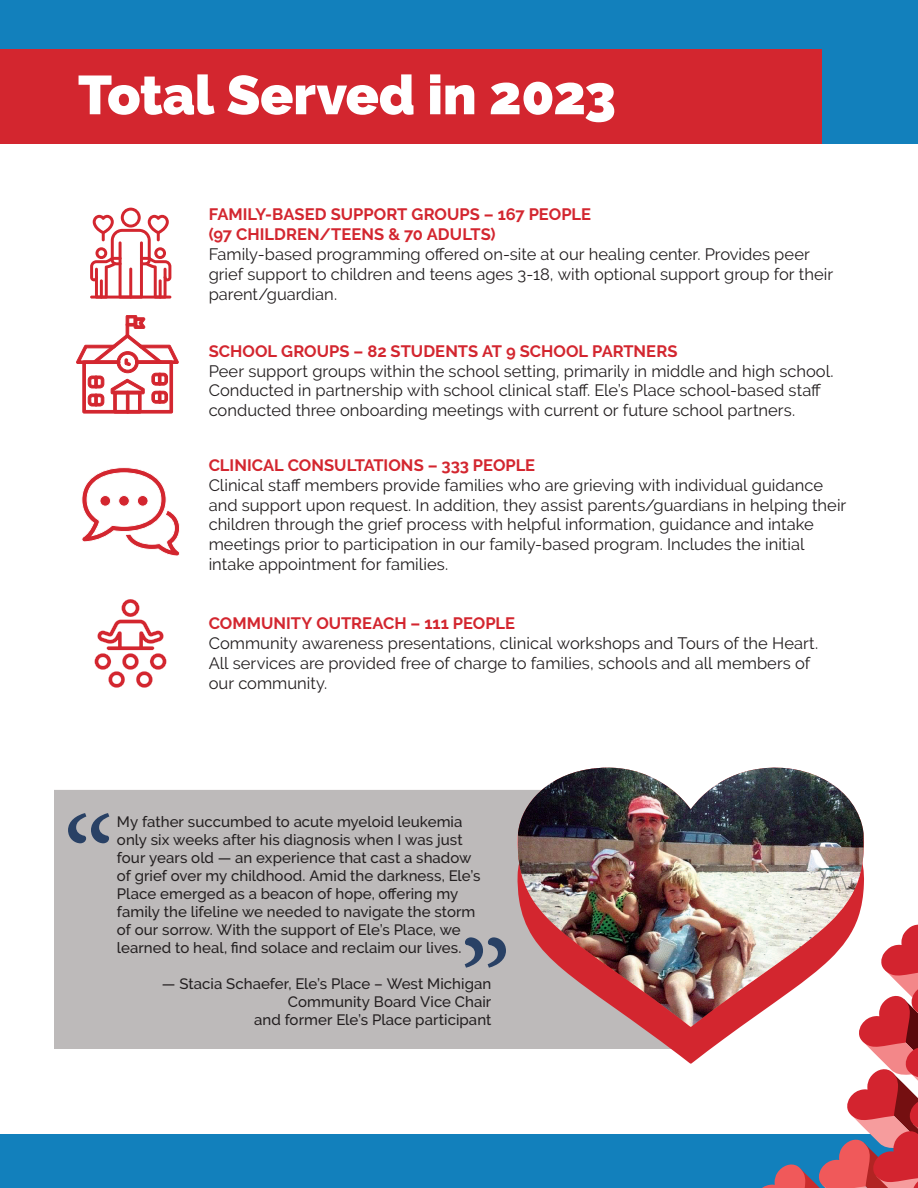
<style>
.page{position:relative;width:918px;height:1188px;background:#fff}
.page>*{position:absolute;margin:0;border:0;box-sizing:border-box;transform-origin:0 0}
.t1{font:900 54.6px "Raleway";letter-spacing:-.005em;color:#fff}
.t2{font:16.5px/19.8px "Raleway";color:#231f20}
.t3{font:700 16.5px "Raleway";color:#d3262f}
.t4{font:500 15px/18px "Raleway";letter-spacing:.005em;color:#231f20}
</style>
<div class="page">
<div style="left:54px;top:790px;width:463px;height:259px;background:#bdbaba"></div>
<div style="left:0;top:0;width:918px;height:144px;background:#1280bc"></div>
<div style="left:0;top:1134px;width:918px;height:54px;background:#1280bc"></div>
<div style="left:0;top:49px;width:822px;height:95px;background:#d3262f"></div>
<svg style="left:517px;top:1027px;width:223px;height:37px"></svg>
<img style="left:518px;top:768px;width:346px;height:259px">
<svg style="left:68px;top:813px;width:41px;height:30px"></svg>
<svg style="left:465px;top:937px;width:41px;height:31px"></svg>
<svg style="left:753px;top:922px;width:165px;height:266px"></svg>
<svg style="left:90px;top:208px;width:81px;height:91px"></svg>
<svg style="left:77px;top:315px;width:102px;height:99px"></svg>
<svg style="left:94px;top:599px;width:73px;height:89px"></svg>
<svg style="left:82px;top:467px;width:98px;height:89px"></svg>
<p class="t1" style="left:78px;top:63px;width:540px">Total Served in 2023</p>
<p class="t3" style="left:209px;top:205px;width:384px">FAMILY-BASED SUPPORT GROUPS – 167 PEOPLE</p>
<p class="t3" style="left:209px;top:225px;width:289px">(97 CHILDREN/TEENS &amp; 70 ADULTS)</p>
<p class="t2" style="left:209px;top:244px;width:626px">Family-based programming offered on-site at our healing center. Provides peer grief support to children and teens ages 3-18, with optional support group for their parent/guardian.</p>
<p class="t3" style="left:209px;top:342px;width:470px">SCHOOL GROUPS – 82 STUDENTS AT 9 SCHOOL PARTNERS</p>
<p class="t2" style="left:209px;top:361px;width:627px">Peer support groups within the school setting, primarily in middle and high school.<br>Conducted in partnership with school clinical staff. Ele’s Place school-based staff conducted three onboarding meetings with current or future school partners.</p>
<p class="t3" style="left:209px;top:456px;width:328px">CLINICAL CONSULTATIONS – 333 PEOPLE</p>
<p class="t2" style="left:209px;top:475px;width:639px">Clinical staff members provide families who are grieving with individual guidance and support upon request. In addition, they assist parents/guardians in helping their children through the grief process with helpful information, guidance and intake meetings prior to participation in our family-based program. Includes the initial intake appointment for families.</p>
<p class="t3" style="left:209px;top:614px;width:308px">COMMUNITY OUTREACH – 111 PEOPLE</p>
<p class="t2" style="left:209px;top:633px;width:611px">Community awareness presentations, clinical workshops and Tours of the Heart.</p>
<p class="t2" style="left:209px;top:653px;width:603px">All services are provided free of charge to families, schools and all members of our community.</p>
<p class="t4" style="left:117px;top:813px;width:365px">My father succumbed to acute myeloid leukemia only six weeks after his diagnosis when I was just four years old — an experience that cast a shadow of grief over my childhood. Amid the darkness, Ele’s Place emerged as a beacon of hope, offering my family the lifeline we needed to navigate the storm of our sorrow. With the support of Ele’s Place, we learned to heal, find solace and reclaim our lives.</p>
<p class="t4" style="left:162px;top:975px;width:331px;text-align:right">— Stacia Schaefer, Ele’s Place – West Michigan<br>Community Board Vice Chair<br>and former Ele’s Place participant</p>
</div>
